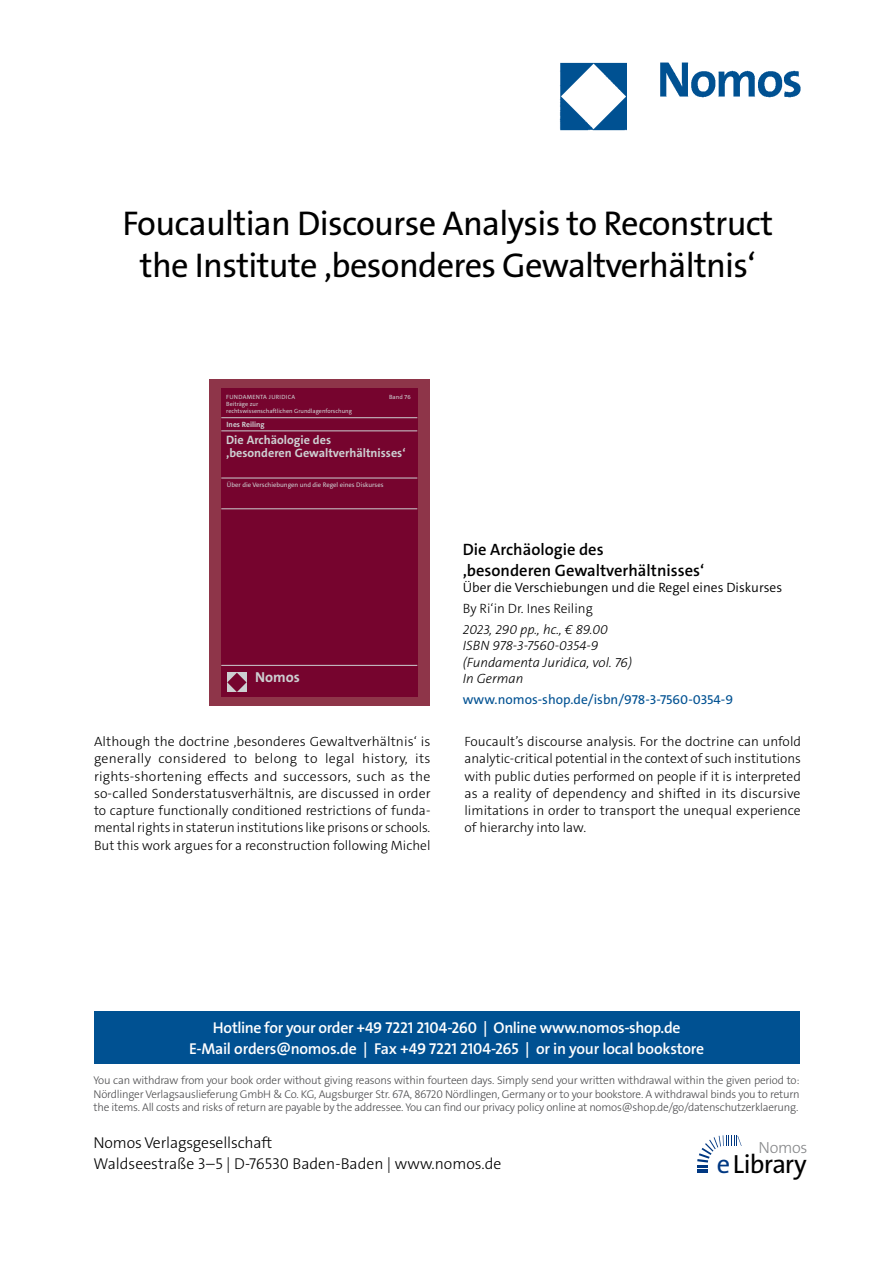
<style>
.page{position:relative;width:893px;height:1263px;background:#fff}
.page>*{position:absolute;margin:0;border:0;box-sizing:border-box;transform-origin:0 0}
._000_Headline{font:34.5px/42px "The Sans Os F";letter-spacing:-.02em;color:#000;text-align:center}
.t1{font:26.4px "The Sans Os F";letter-spacing:-.03em;color:#000}
._001_Buchtitel{font:600 16.5px/21px "The Sans C5";color:#000}
.t2{font:300 16.2px "The Sans Os F";letter-spacing:-.02em;color:#87888a}
.t3{font:600 15.75px/21px "The Sans Os F";letter-spacing:-.02em;color:#fff;text-align:center}
.t4{font:300 15.75px/21px "The Sans Os F";color:#000}
.t5{font:700 14.55px "The Sans C5";color:#cdcfd1}
._005_FließtextENGLIS{font:300 13.5px/17.2px "The Sans C5";color:#000;text-align:justify}
._004_Bibilo{font:italic 300 13.5px/16.5px "The Sans C5";color:#000}
._002_Untertitel{font:300 13.5px "The Sans C5";color:#000}
.www_link{font:13.5px "The Sans C5";color:#005192}
._003_Autor{font:300 13.5px "The Sans C5";color:#000}
.t6{font:700 12.15px/13.2px "The Sans C5";color:#cdcfd1}
.t7{font:300 11.25px/13.5px "The Sans Os F";letter-spacing:-.02em;color:#4b4b4d;text-align:justify}
.t8{font:700 7.65px "The Sans C5";color:#cdcfd1}
.t9{font:6.6px "The Sans C5";color:#cdcfd1}
.t10{font:6.15px/7.1px "The Sans C5";color:#cdcfd1}
.t11{font:6.15px "The Sans C5";letter-spacing:.04em;color:#cdcfd1}
.s1{color:#003882}
</style>
<div class="page">
<div style="left:94px;top:1011px;width:705px;height:52px;background:#005192"></div>
<svg style="left:697px;top:1135px;width:45px;height:38px"></svg>
<img style="left:559px;top:62px;width:242px;height:69px">
<div style="left:209px;top:379px;width:221px;height:327px;background:#8e3549"></div>
<div style="left:221px;top:388px;width:196px;height:309px;background:#76042e"></div>
<hr style="left:221px;top:417px;width:196px;height:1px;background:#cdcfd1">
<hr style="left:221px;top:508px;width:196px;height:1px;background:#cdcfd1">
<hr style="left:221px;top:431px;width:196px;height:1px;background:#cdcfd1">
<hr style="left:221px;top:478px;width:196px;height:1px;background:#cdcfd1">
<div style="left:227px;top:673px;width:20px;height:19px;background:#cdcfd1"></div>
<svg style="left:227px;top:673px;width:19px;height:19px"></svg>
<hr style="left:221px;top:665px;width:196px;height:1px;background:#cdcfd1">
<p class="_000_Headline" style="left:123px;top:202px;width:652px">Foucaultian Discourse Analysis to Reconstruct the Institute ‚besonderes Gewaltverhältnis‘</p>
<p class="t11" style="left:226px;top:393px;width:70px">FUNDAMENTA JURIDICA</p>
<p class="t10" style="left:389px;top:393px;width:23px">Band 76</p>
<p class="t10" style="left:226px;top:400px;width:127px">Beiträge zur<br>rechtswissenschaftlichen Grundlagenforschung</p>
<p class="t8" style="left:227px;top:419px;width:40px">Ines Reiling</p>
<p class="t6" style="left:226px;top:433px;width:181px">Die Archäologie des<br>‚besonderen Gewaltverhältnisses‘</p>
<p class="t9" style="left:227px;top:481px;width:158px">Über die Verschiebungen und die Regel eines Diskurses</p>
<p class="t5" style="left:255px;top:668px;width:46px">Nomos</p>
<p class="_001_Buchtitel" style="left:463px;top:539px;width:243px">Die Archäologie des<br>‚besonderen Gewaltverhältnisses‘</p>
<p class="_002_Untertitel" style="left:463px;top:579px;width:321px">Über die Verschiebungen und die Regel eines Diskurses</p>
<p class="_003_Autor" style="left:463px;top:600px;width:132px">By Ri‘in Dr. Ines Reiling</p>
<p class="_004_Bibilo" style="left:463px;top:621px;width:171px">2023, 290 pp., hc., € 89.00<br>ISBN 978-3-7560-0354-9 (Fundamenta Juridica, vol. 76)<br>In German</p>
<p class="www_link" style="left:463px;top:691px;width:272px">www.nomos-shop.de/isbn/978-3-7560-0354-9</p>
<p class="_005_FließtextENGLIS" style="left:94px;top:733px;width:338px">Although the doctrine ‚besonderes Gewaltverhältnis‘ is generally considered to belong to legal history, its rights-shortening effects and successors, such as the so-called Sonderstatusverhältnis, are discussed in order to capture functionally conditioned restrictions of funda&shy;mental rights in staterun institutions like prisons or schools.<br>But this work argues for a reconstruction following Michel</p>
<p class="_005_FließtextENGLIS" style="left:464px;top:733px;width:338px">Foucault’s discourse analysis. For the doctrine can unfold analytic-critical potential in the context of such institutions with public duties performed on people if it is interpreted as a reality of dependency and shifted in its discursive limitations in order to transport the unequal experience of hierarchy into law.</p>
<p class="t3" style="left:189px;top:1017px;width:517px">Hotline for your order +49 7221 2104-260 | Online www.nomos-shop.de<br>E-Mail orders@nomos.de | Fax +49 7221 2104-265 | or in your local bookstore</p>
<p class="t7" style="left:94px;top:1074px;width:708px">You can withdraw from your book order without giving reasons within fourteen days. Simply send your written withdrawal within the given period to:<br>Nördlinger Verlagsauslieferung GmbH &amp; Co. KG, Augsburger Str. 67A, 86720 Nördlingen, Germany or to your bookstore. A withdrawal binds you to return the items. All costs and risks of return are payable by the addressee. You can find our privacy policy online at nomos@shop.de/go/datenschutzerklaerung.</p>
<p class="t4" style="left:94px;top:1133px;width:409px">Nomos Verlagsgesellschaft<br>Waldseestraße 3–5 | D-76530 Baden-Baden | www.nomos.de</p>
<p class="t2" style="left:758px;top:1137px;width:51px">Nomos</p>
<h2 class="t1" style="left:717px;top:1147px;width:91px"><span class="s1">e</span>Library</h2>
</div>
